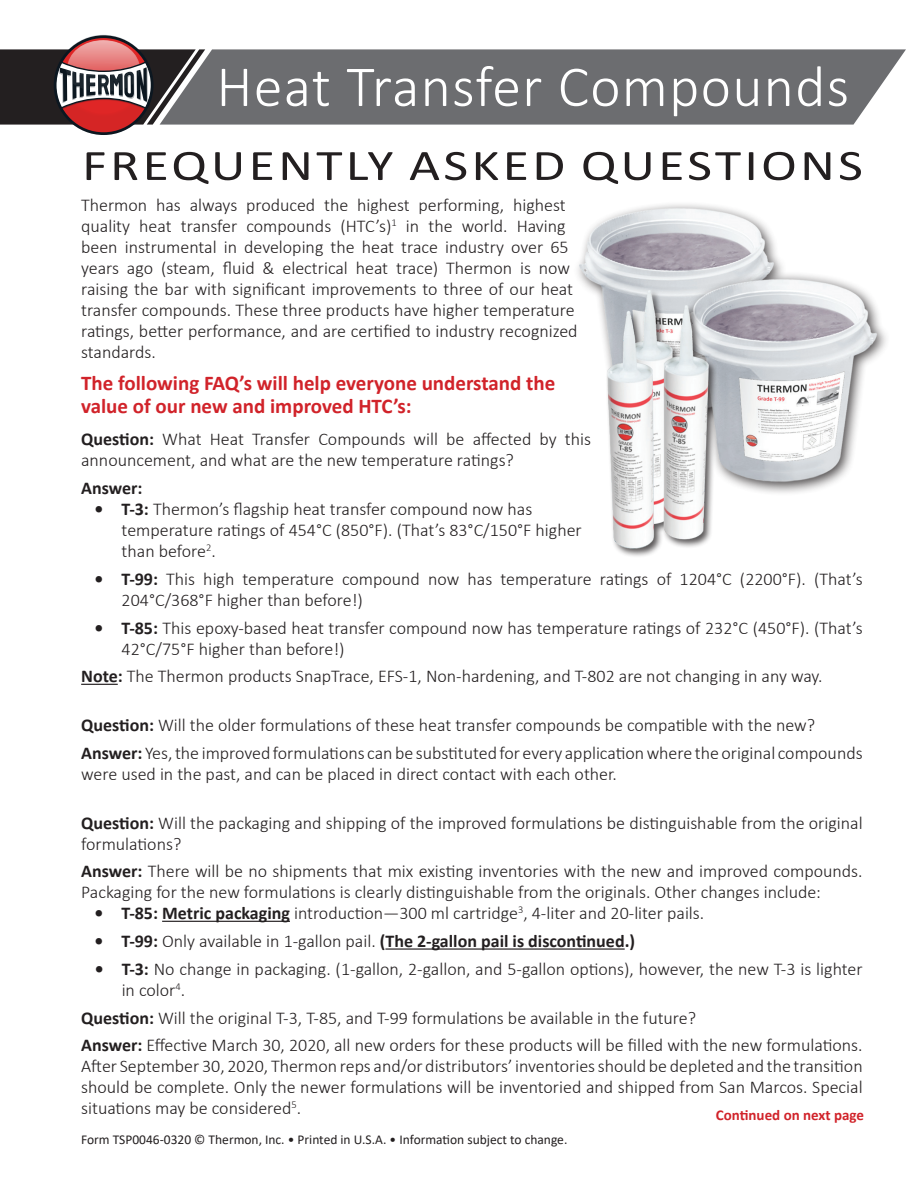
<style>
.page{position:relative;width:918px;height:1188px;background:#fff}
.page>*{position:absolute;margin:0;border:0;box-sizing:border-box;transform-origin:0 0}
.t1{font:300 58.35px "Calibri";letter-spacing:.02em;color:#fff}
.t2{font:43.8px "Calibri";letter-spacing:.06em;color:#231f20;scale:1.23 1}
.t3{font:700 21px/22.5px "Calibri";color:#d1232a}
.t4{font:300 18px/21px "Calibri";color:#231f20}
.t5{font:700 18px "Calibri";color:#231f20}
.t6{font:700 15px "Calibri";color:#d1232a}
.t7{font:13.5px "Calibri";color:#231f20}
.s1{font-weight:700}
.s2{font-weight:300}
</style>
<div class="page">
<div style="left:205px;top:49px;width:701px;height:76px;background:#6c6d70"></div>
<svg style="left:0;top:35px;width:205px;height:100px"></svg>
<hr style="left:81px;top:684px;width:37px;height:1px;background:#231f20">
<hr style="left:162px;top:921px;width:128px;height:1px;background:#231f20">
<hr style="left:385px;top:948px;width:240px;height:2px;background:#231f20">
<img style="left:577px;top:204px;width:202px;height:90px">
<img style="left:669px;top:268px;width:214px;height:225px">
<img style="left:597px;top:279px;width:122px;height:277px">
<h1 class="t1" style="left:216px;top:50px;width:634px">Heat Transfer Compounds</h1>
<h2 class="t2" style="left:82px;top:135px;width:636px">FREQUENTLY ASKED QUESTIONS</h2>
<p class="t4" style="left:81px;top:194px;width:498px">Thermon has always produced the highest performing, highest quality heat transfer compounds (HTC’s)<sup>1</sup> in the world. Having been instrumental in developing the heat trace industry over 65 years ago (steam, fluid &amp; electrical heat trace) Thermon is now raising the bar with significant improvements to three of our heat transfer compounds. These three products have higher temperature ratings, better performance, and are certified to industry recognized standards.</p>
<p class="t3" style="left:81px;top:372px;width:476px">The following FAQ’s will help everyone understand the value of our new and improved HTC’s:</p>
<p class="t4" style="left:81px;top:429px;width:512px"><span class="s1">Question:</span> What Heat Transfer Compounds will be affected by this announcement, and what are the new temperature ratings?</p>
<p class="t5" style="left:81px;top:475px;width:63px">Answer:</p>
<p class="t4" style="left:122px;top:498px;width:462px;text-indent:-27px"><span class="s1">• T-3:</span> Thermon’s flagship heat transfer compound now has temperature ratings of 454°C (850°F). (That’s 83°C/150°F higher than before<sup>2</sup>.</p>
<p class="t4" style="left:122px;top:568px;width:743px;text-indent:-27px"><span class="s1">• T-99:</span> This high temperature compound now has temperature ratings of 1204°C (2200°F). (That’s<br>204°C/368°F higher than before!)</p>
<p class="t4" style="left:122px;top:617px;width:743px;text-indent:-27px"><span class="s1">• T-85:</span> This epoxy-based heat transfer compound now has temperature ratings of 232°C (450°F). (That’s<br>42°C/75°F higher than before!)</p>
<p class="t4" style="left:81px;top:666px;width:743px"><span class="s1">Note:</span> The Thermon products SnapTrace, EFS-1, Non-hardening, and T-802 are not changing in any way.</p>
<p class="t4" style="left:81px;top:711px;width:783px;line-height:27.8px"><span class="s1">Question:</span> Will the older formulations of these heat transfer compounds be compatible with the new?<br><span class="s1">Answer:</span> Yes, the improved formulations can be substituted for every application where the original compounds</p>
<p class="t4" style="left:81px;top:763px;width:537px">were used in the past, and can be placed in direct contact with each other.</p>
<p class="t4" style="left:81px;top:812px;width:783px"><span class="s1">Question:</span> Will the packaging and shipping of the improved formulations be distinguishable from the original formulations?</p>
<p class="t4" style="left:81px;top:861px;width:783px"><span class="s1">Answer:</span> There will be no shipments that mix existing inventories with the new and improved compounds.<br>Packaging for the new formulations is clearly distinguishable from the originals. Other changes include:</p>
<p class="t4" style="left:95px;top:903px;width:611px"><span class="s1">• T-85: Metric packaging</span> introduction—300 ml cartridge<sup>3</sup>, 4-liter and 20-liter pails.</p>
<p class="t5" style="left:95px;top:928px;width:542px">• T-99: <span class="s2">Only available in 1-gallon pail.</span> (The 2-gallon pail is discontinued.)</p>
<p class="t4" style="left:122px;top:958px;width:743px;text-indent:-27px"><span class="s1">• T-3:</span> No change in packaging. (1-gallon, 2-gallon, and 5-gallon options), however, the new T-3 is lighter in color<sup>4</sup>.</p>
<p class="t4" style="left:81px;top:1003px;width:783px;line-height:27.8px"><span class="s1">Question:</span> Will the original T-3, T-85, and T-99 formulations be available in the future?<br><span class="s1">Answer:</span> Effective March 30, 2020, all new orders for these products will be filled with the new formulations.</p>
<p class="t4" style="left:81px;top:1056px;width:783px;text-align:justify">After September 30, 2020, Thermon reps and/or distributors’ inventories should be depleted and the transition should be complete. Only the newer formulations will be inventoried and shipped from San Marcos. Special situations may be considered<sup>5</sup>.</p>
<p class="t7" style="left:81px;top:1130px;width:488px">Form TSP0046-0320 © Thermon, Inc. • Printed in U.S.A. • Information subject to change.</p>
<p class="t6" style="left:716px;top:1104px;width:150px">Continued on next page</p>
</div>
